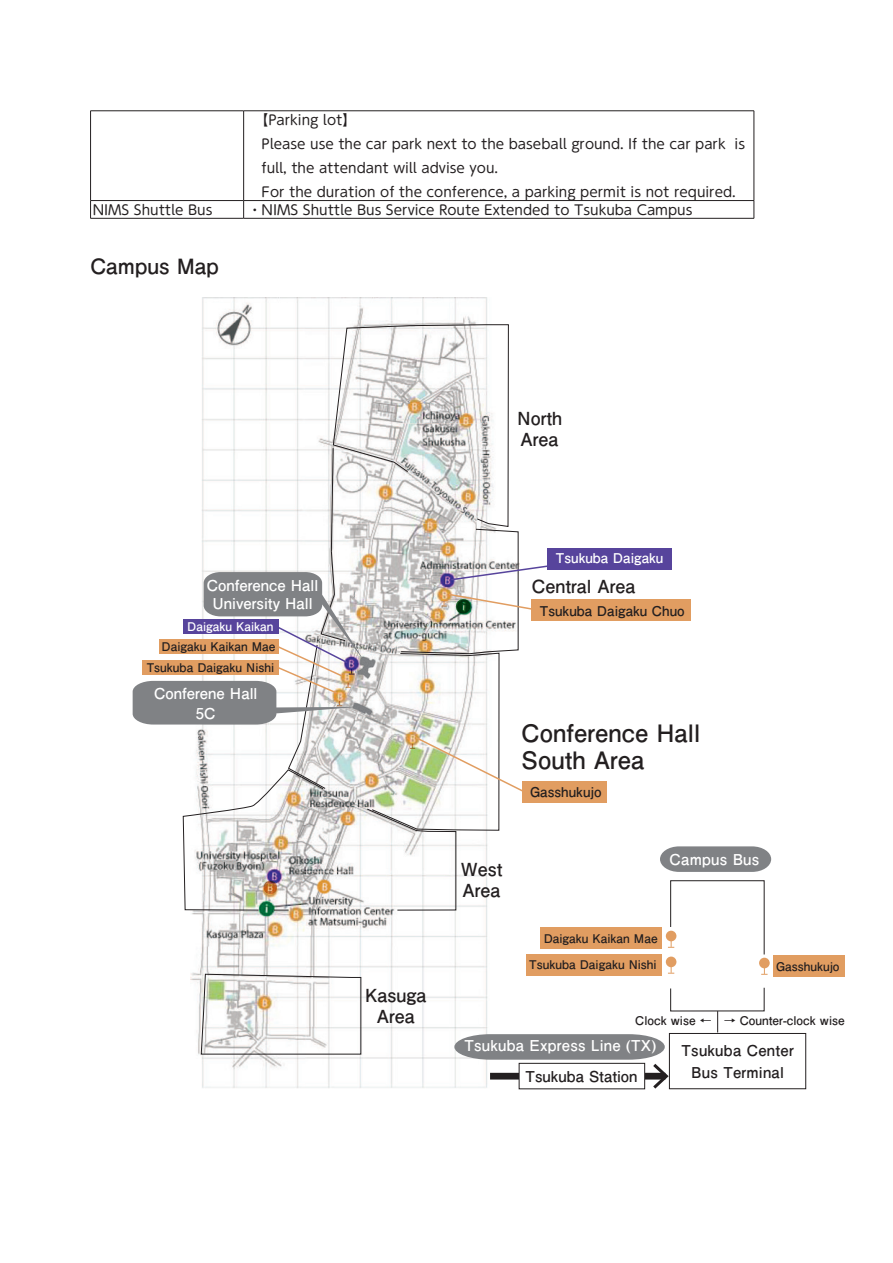
<style>
.page{position:relative;width:893px;height:1263px;background:#fff}
.page>*{position:absolute;margin:0;border:0;box-sizing:border-box;transform-origin:0 0}
.t1{font:700 24px/27px "Futo Go B101 Pro";color:#231f20}
.t2{font:700 21px "Futo Go B101 Pro";color:#231f20}
.t3{font:700 18px/21px "Futo Go B101 Pro";color:#231f20}
.t4{font:700 15px/18px "Futo Go B101 Pro";color:#fff;text-align:center}
.t5{font:700 15px/22.5px "Futo Go B101 Pro";letter-spacing:.015em;color:#231f20;text-align:center}
.t6{font:13.5px "UD Shin M Go Pro";color:#231f20}
.t7{font:700 13.5px "Futo Go B101 Pro";color:#231f20}
.t8{font:700 13.5px "Futo Go B101 Pro";color:#fff}
.t9{font:700 12px/20.9px "Futo Go B101 Pro";color:#231f20;text-align:right}
.t10{font:700 12px "Futo Go B101 Pro";color:#fff}
</style>
<div class="page">
<hr style="left:90px;top:111px;width:154px;height:1px;background:#231f20">
<hr style="left:244px;top:111px;width:510px;height:1px;background:#231f20">
<hr style="left:90px;top:111px;width:1px;height:89px;background:#231f20">
<hr style="left:243px;top:111px;width:1px;height:89px;background:#231f20">
<hr style="left:754px;top:111px;width:1px;height:89px;background:#231f20">
<svg style="left:90px;top:201px;width:1px;height:17px"></svg>
<svg style="left:243px;top:201px;width:1px;height:17px"></svg>
<svg style="left:754px;top:201px;width:1px;height:17px"></svg>
<hr style="left:90px;top:200px;width:154px;height:1px;background:#231f20">
<hr style="left:244px;top:200px;width:510px;height:1px;background:#231f20">
<hr style="left:90px;top:218px;width:154px;height:1px;background:#231f20">
<hr style="left:244px;top:218px;width:510px;height:1px;background:#231f20">
<img style="left:191px;top:298px;width:297px;height:790px">
<svg style="left:201px;top:974px;width:160px;height:80px"></svg>
<div style="left:666px;top:930px;width:11px;height:11px;background:#e19d61;border-radius:50%"></div>
<svg style="left:668px;top:880px;width:97px;height:75px"></svg>
<div style="left:666px;top:956px;width:11px;height:11px;background:#e19d61;border-radius:50%"></div>
<svg style="left:668px;top:966px;width:6px;height:8px"></svg>
<div style="left:759px;top:957px;width:11px;height:11px;background:#e19d61;border-radius:50%"></div>
<svg style="left:761px;top:967px;width:7px;height:8px"></svg>
<div style="left:669px;top:1033px;width:137px;height:56px;border:1px solid #231f20"></div>
<div style="left:531px;top:600px;width:159px;height:21px;background:#e19d61"></div>
<div style="left:547px;top:548px;width:124px;height:21px;background:#57449c"></div>
<div style="left:523px;top:781px;width:84px;height:22px;background:#e19d61"></div>
<div style="left:773px;top:955px;width:71px;height:22px;background:#e19d61"></div>
<svg style="left:660px;top:846px;width:111px;height:26px;background:#8b8d8f"></svg>
<div style="left:540px;top:928px;width:122px;height:21px;background:#e19d61"></div>
<div style="left:527px;top:954px;width:135px;height:21px;background:#e19d61"></div>
<svg style="left:454px;top:987px;width:311px;height:101px"></svg>
<svg style="left:133px;top:324px;width:421px;height:587px"></svg>
<p class="t6" style="left:248px;top:109px;width:109px">　【Parking lot】</p>
<p class="t6" style="left:262px;top:133px;width:485px">Please use the car park next to the baseball ground. If the car park is</p>
<p class="t6" style="left:262px;top:157px;width:238px">full, the attendant will advise you.</p>
<p class="t6" style="left:248px;top:181px;width:489px">　For the duration of the conference, a parking permit is not required.</p>
<p class="t6" style="left:93px;top:198px;width:121px">NIMS Shuttle Bus</p>
<p class="t6" style="left:248px;top:198px;width:446px">・NIMS Shuttle Bus Service Route Extended to Tsukuba Campus</p>
<h2 class="t2" style="left:90px;top:249px;width:130px">Campus Map</h2>
<p class="t4" style="left:207px;top:574px;width:113px">Conference Hall<br>University Hall</p>
<p class="t10" style="left:187px;top:617px;width:88px">Daigaku Kaikan</p>
<p class="t9" style="left:147px;top:635px;width:130px">Daigaku Kaikan Mae<br>Tsukuba Daigaku Nishi</p>
<p class="t4" style="left:154px;top:682px;width:105px;line-height:19.5px">Conferene Hall<br>5C</p>
<h3 class="t3" style="left:517px;top:405px;width:47px">North<br>Area</h3>
<p class="t8" style="left:556px;top:547px;width:109px">Tsukuba Daigaku</p>
<h3 class="t3" style="left:532px;top:573px;width:105px">Central Area</h3>
<p class="t7" style="left:540px;top:600px;width:146px">Tsukuba Daigaku Chuo</p>
<h3 class="t3" style="left:365px;top:982px;width:63px;text-align:center">Kasuga<br>Area</h3>
<h1 class="t1" style="left:522px;top:716px;width:180px">Conference Hall<br>South Area</h1>
<h3 class="t3" style="left:461px;top:856px;width:43px">West<br>Area</h3>
<p class="t7" style="left:530px;top:781px;width:73px">Gasshukujo</p>
<p class="t4" style="left:669px;top:848px;width:91px">Campus Bus</p>
<p class="t9" style="left:529px;top:924px;width:130px;line-height:26.2px">Daigaku Kaikan Mae<br>Tsukuba Daigaku Nishi</p>
<p class="t9" style="left:776px;top:954px;width:65px">Gasshukujo</p>
<p class="t9" style="left:635px;top:1008px;width:211px">Clock wise ←　→ Counter-clock wise</p>
<p class="t4" style="left:464px;top:1035px;width:193px">Tsukuba Express Line (TX)</p>
<p class="t5" style="left:526px;top:1063px;width:113px">Tsukuba Station</p>
<p class="t5" style="left:682px;top:1037px;width:114px">Tsukuba Center<br>Bus Terminal</p>
</div>
